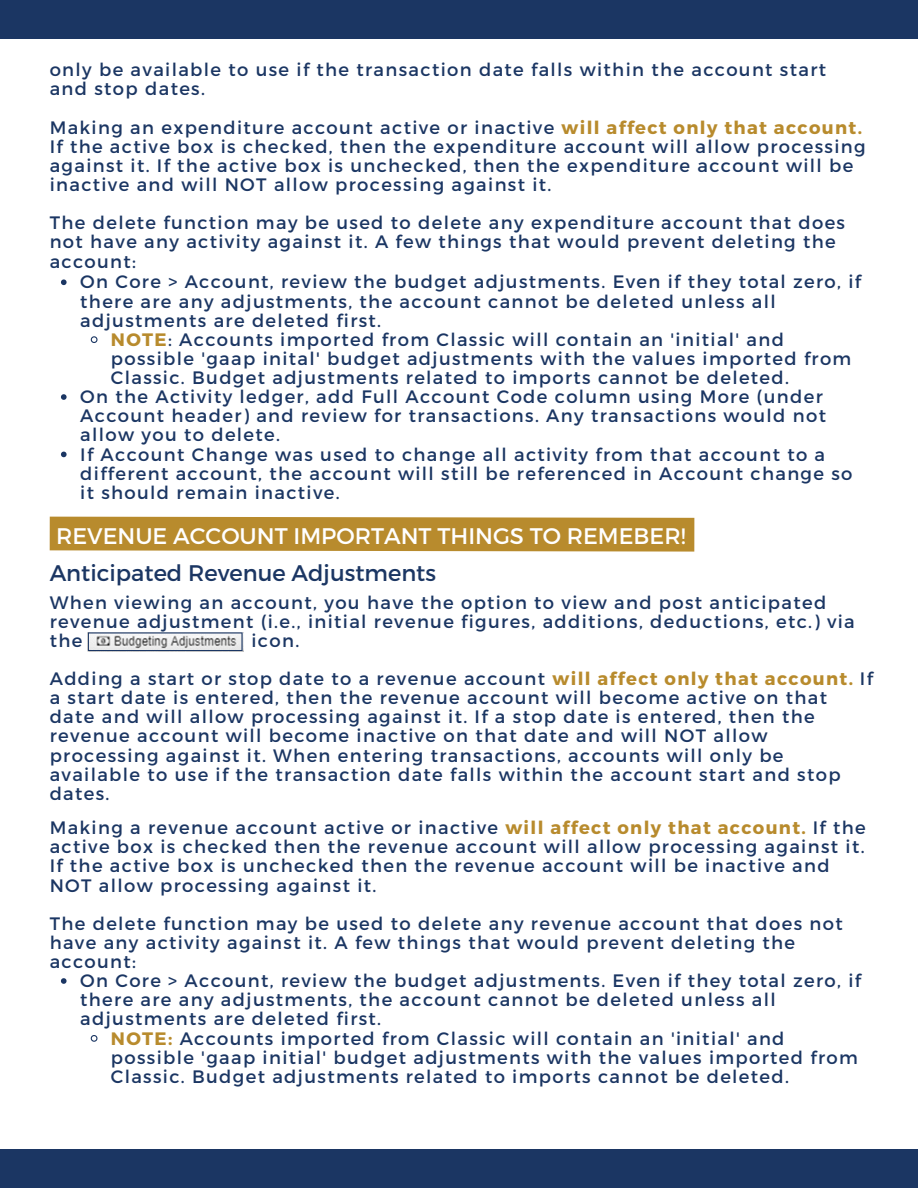
<style>
.page{position:relative;width:918px;height:1188px;background:#fff}
.page>*{position:absolute;margin:0;border:0;box-sizing:border-box;transform-origin:0 0}
.t1{font:22.5px "Montserrat";color:#fff}
.t2{font:22.5px "Montserrat";color:#1b3663}
.t3{font:18px/19.2px "Montserrat";letter-spacing:.075em;color:#1b3663}
.s1{font-weight:700;color:#b88b2d}
</style>
<div class="page">
<div style="left:0;top:0;width:918px;height:38px;background:#1b3663"></div>
<div style="left:0;top:1149px;width:918px;height:39px;background:#1b3663"></div>
<svg style="left:61px;top:279px;width:6px;height:6px"></svg>
<svg style="left:90px;top:336px;width:8px;height:7px"></svg>
<svg style="left:61px;top:394px;width:6px;height:6px"></svg>
<svg style="left:61px;top:452px;width:6px;height:5px"></svg>
<svg style="left:49px;top:516px;width:646px;height:36px;background:#bc923a"></svg>
<svg style="left:88px;top:632px;width:155px;height:19px"></svg>
<svg style="left:61px;top:978px;width:6px;height:6px"></svg>
<svg style="left:90px;top:1035px;width:8px;height:7px"></svg>
<p class="t3" style="left:50px;top:59px;width:778px">only be available to use if the transaction date falls within the account start and stop dates.</p>
<p class="t3" style="left:50px;top:117px;width:818px">Making an expenditure account active or inactive <span class="s1">will affect only that account.<br></span>If the active box is checked, then the expenditure account will allow processing against it. If the active box is unchecked, then the expenditure account will be inactive and will NOT allow processing against it.</p>
<p class="t3" style="left:50px;top:212px;width:797px">The delete function may be used to delete any expenditure account that does not have any activity against it. A few things that would prevent deleting the account:</p>
<p class="t3" style="left:80px;top:272px;width:782px">On Core &gt; Account, review the budget adjustments. Even if they total zero, if there are any adjustments, the account cannot be deleted unless all adjustments are deleted first.</p>
<p class="t3" style="left:111px;top:329px;width:742px"><span class="s1">NOTE</span>: Accounts imported from Classic will contain an 'initial' and possible 'gaap inital' budget adjustments with the values imported from<br>Classic. Budget adjustments related to imports cannot be deleted.</p>
<p class="t3" style="left:80px;top:386px;width:747px">On the Activity ledger, add Full Account Code column using More (under<br>Account header) and review for transactions. Any transactions would not allow you to delete.</p>
<p class="t3" style="left:80px;top:444px;width:774px">If Account Change was used to change all activity from that account to a different account, the account will still be referenced in Account change so it should remain inactive.</p>
<p class="t1" style="left:56px;top:521px;width:631px">REVENUE ACCOUNT IMPORTANT THINGS TO REMEBER!</p>
<p class="t2" style="left:50px;top:558px;width:388px">Anticipated Revenue Adjustments</p>
<p class="t3" style="left:50px;top:592px;width:807px">When viewing an account, you have the option to view and post anticipated revenue adjustment (i.e., initial revenue figures, additions, deductions, etc.) via the</p>
<p class="t3" style="left:252px;top:630px;width:49px">icon.</p>
<p class="t3" style="left:50px;top:668px;width:825px">Adding a start or stop date to a revenue account <span class="s1">will affect only that account.</span> If a start date is entered, then the revenue account will become active on that date and will allow processing against it. If a stop date is entered, then the revenue account will become inactive on that date and will NOT allow processing against it. When entering transactions, accounts will only be available to use if the transaction date falls within the account start and stop dates.</p>
<p class="t3" style="left:50px;top:817px;width:818px">Making a revenue account active or inactive <span class="s1">will affect only that account.</span> If the active box is checked then the revenue account will allow processing against it.<br>If the active box is unchecked then the revenue account will be inactive and NOT allow processing against it.</p>
<p class="t3" style="left:50px;top:913px;width:795px">The delete function may be used to delete any revenue account that does not have any activity against it. A few things that would prevent deleting the account:</p>
<p class="t3" style="left:80px;top:970px;width:782px">On Core &gt; Account, review the budget adjustments. Even if they total zero, if there are any adjustments, the account cannot be deleted unless all adjustments are deleted first.</p>
<p class="t3" style="left:111px;top:1028px;width:748px"><span class="s1">NOTE:</span> Accounts imported from Classic will contain an 'initial' and possible 'gaap initial' budget adjustments with the values imported from<br>Classic. Budget adjustments related to imports cannot be deleted.</p>
</div>
